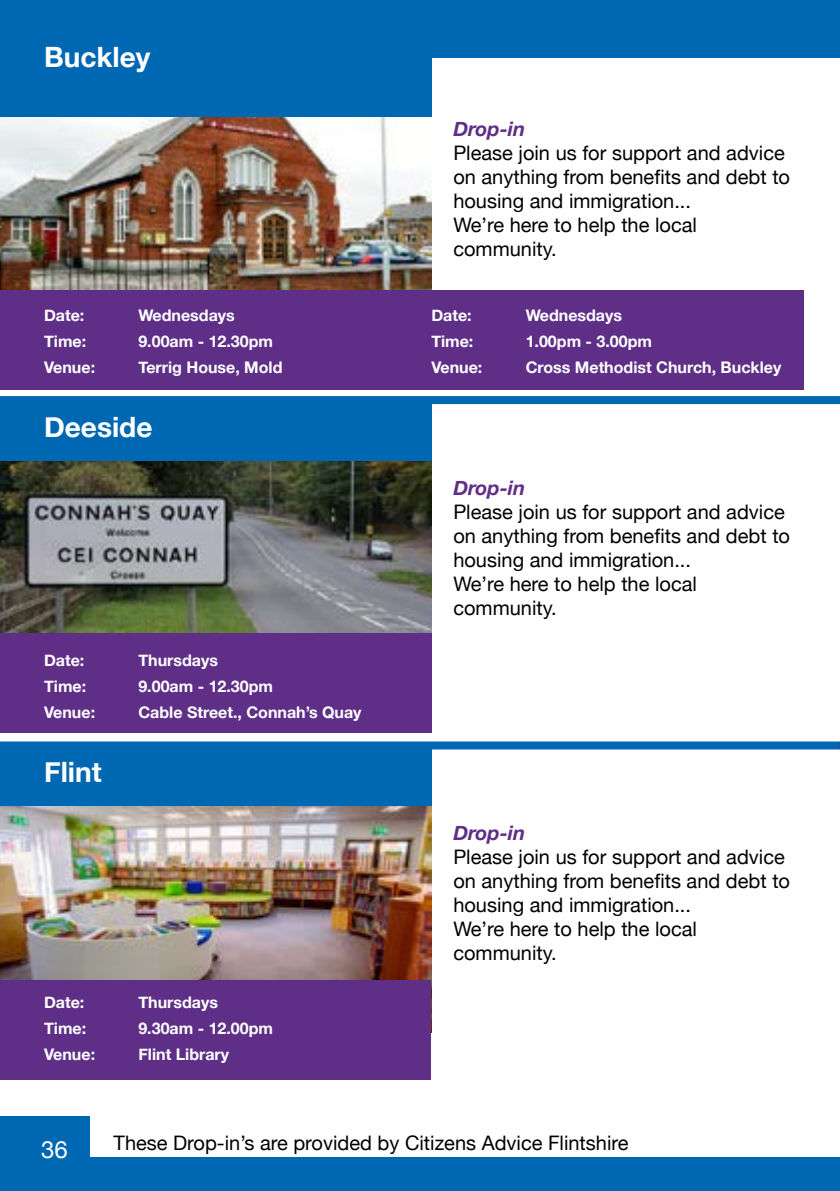
<style>
.page{position:relative;width:840px;height:1191px;background:#fff}
.page>*{position:absolute;margin:0;border:0;box-sizing:border-box;transform-origin:0 0}
.t1{font:700 28px "Helvetica Neue";color:#fff}
.t2{font:24px "Helvetica Neue";color:#fff}
.t3{font:20px/24px "Helvetica Neue";color:#000}
.t4{font:italic 700 20px "Helvetica Neue";color:#5f2f88}
.t5{font:700 16px "Helvetica Neue";color:#fff}
</style>
<div class="page">
<img style="left:0;top:460px;width:431px;height:173px">
<img style="left:0;top:805px;width:431px;height:228px">
<img style="left:0;top:117px;width:431px;height:173px">
<div style="left:0;top:290px;width:802px;height:100px;background:#5f2f88"></div>
<div style="left:0;top:56px;width:431px;height:61px;background:#0068b2"></div>
<div style="left:0;top:0;width:839px;height:57px;background:#0068b2"></div>
<div style="left:0;top:396px;width:839px;height:8px;background:#0068b2"></div>
<div style="left:0;top:741px;width:839px;height:8px;background:#0068b2"></div>
<div style="left:0;top:633px;width:431px;height:100px;background:#5f2f88"></div>
<div style="left:0;top:979px;width:430px;height:100px;background:#5f2f88"></div>
<div style="left:0;top:403px;width:431px;height:57px;background:#0068b2"></div>
<div style="left:0;top:748px;width:431px;height:57px;background:#0068b2"></div>
<div style="left:0;top:1157px;width:839px;height:34px;background:#0068b2"></div>
<div style="left:0;top:1116px;width:89px;height:75px;background:#0068b2"></div>
<h1 class="t1" style="left:44px;top:35px;width:108px">Buckley</h1>
<p class="t5" style="left:44px;top:303px;width:42px">Date:</p>
<p class="t5" style="left:138px;top:303px;width:98px">Wednesdays</p>
<p class="t5" style="left:44px;top:329px;width:44px">Time:</p>
<p class="t5" style="left:138px;top:329px;width:136px">9.00am - 12.30pm</p>
<p class="t5" style="left:44px;top:355px;width:52px">Venue:</p>
<p class="t5" style="left:138px;top:355px;width:145px">Terrig House, Mold</p>
<h1 class="t1" style="left:44px;top:405px;width:110px">Deeside</h1>
<p class="t5" style="left:44px;top:647px;width:42px">Date:</p>
<p class="t5" style="left:138px;top:647px;width:81px">Thursdays</p>
<p class="t5" style="left:44px;top:673px;width:44px">Time:</p>
<p class="t5" style="left:138px;top:673px;width:136px">9.00am - 12.30pm</p>
<p class="t5" style="left:44px;top:699px;width:52px">Venue:</p>
<p class="t5" style="left:138px;top:699px;width:224px">Cable Street., Connah’s Quay</p>
<h1 class="t1" style="left:44px;top:750px;width:59px">Flint</h1>
<p class="t5" style="left:44px;top:990px;width:42px">Date:</p>
<p class="t5" style="left:138px;top:990px;width:81px">Thursdays</p>
<p class="t5" style="left:44px;top:1016px;width:44px">Time:</p>
<p class="t5" style="left:138px;top:1016px;width:136px">9.30am - 12.00pm</p>
<p class="t5" style="left:44px;top:1042px;width:52px">Venue:</p>
<p class="t5" style="left:138px;top:1042px;width:92px">Flint Library</p>
<p class="t4" style="left:453px;top:114px;width:73px">Drop-in</p>
<p class="t3" style="left:453px;top:142px;width:338px">Please join us for support and advice on anything from benefits and debt to housing and immigration...<br>We’re here to help the local community.</p>
<p class="t5" style="left:431px;top:303px;width:42px">Date:</p>
<p class="t5" style="left:525px;top:303px;width:98px">Wednesdays</p>
<p class="t5" style="left:431px;top:329px;width:44px">Time:</p>
<p class="t5" style="left:525px;top:329px;width:128px">1.00pm - 3.00pm</p>
<p class="t5" style="left:431px;top:355px;width:52px">Venue:</p>
<p class="t5" style="left:525px;top:355px;width:257px">Cross Methodist Church, Buckley</p>
<p class="t4" style="left:453px;top:472px;width:73px">Drop-in</p>
<p class="t3" style="left:453px;top:501px;width:338px">Please join us for support and advice on anything from benefits and debt to housing and immigration...<br>We’re here to help the local community.</p>
<p class="t4" style="left:453px;top:817px;width:73px">Drop-in</p>
<p class="t3" style="left:453px;top:846px;width:338px">Please join us for support and advice on anything from benefits and debt to housing and immigration...<br>We’re here to help the local community.</p>
<p class="t2" style="left:41px;top:1132px;width:28px">36</p>
<p class="t3" style="left:113px;top:1131px;width:516px">These Drop-in’s are provided by Citizens Advice Flintshire</p>
</div>
